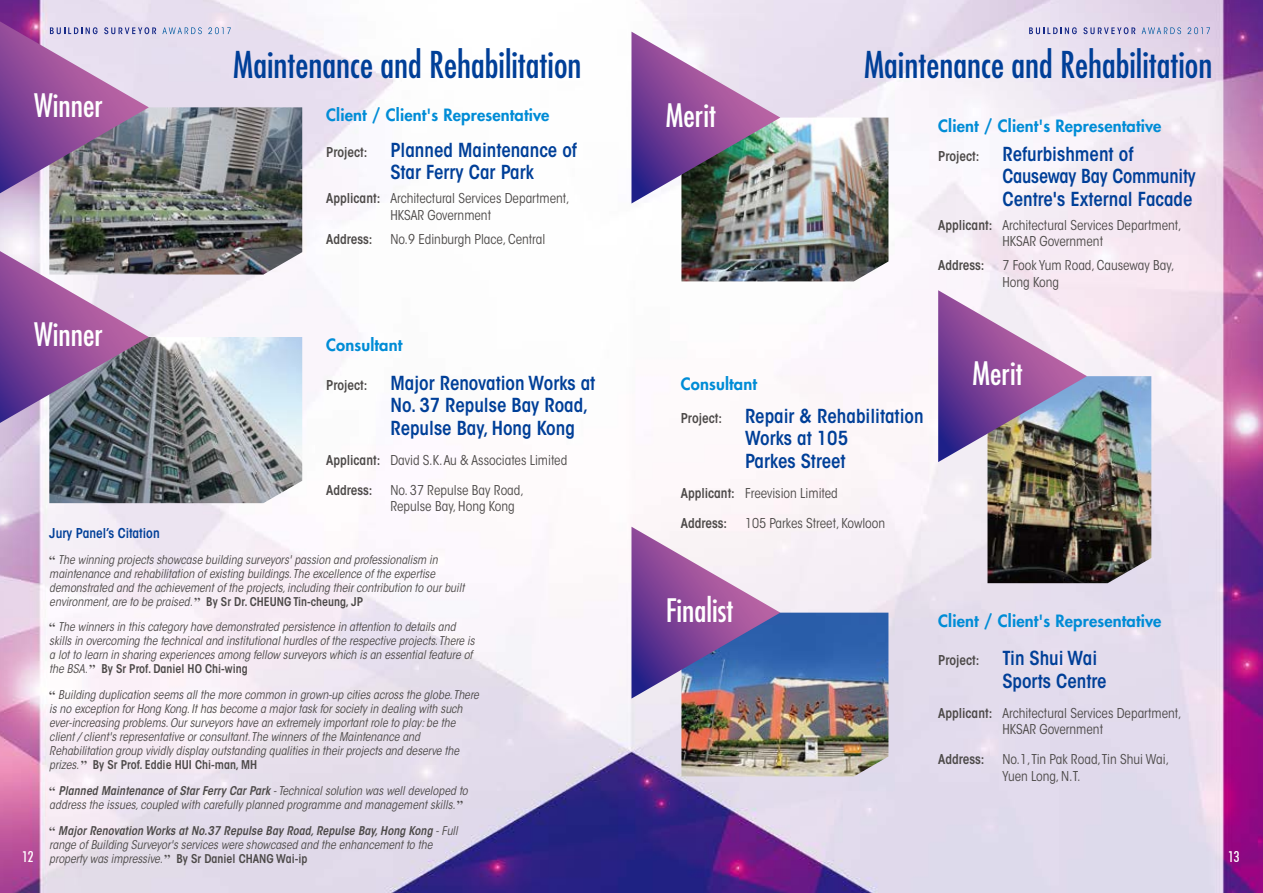
<style>
.page{position:relative;width:1263px;height:893px;background:#fff}
.page>*{position:absolute;margin:0;border:0;box-sizing:border-box;transform-origin:0 0}
.t1{font:condensed 36px "Futura Std";color:#003f98}
.t2{font:condensed 31.5px "Futura Std";color:#fff}
.t3{font:600 condensed 19.2px/22.5px "ITC Avant Garde Std";color:#003f98}
.t4{font:800 16.5px "Futura Std";letter-spacing:.01em;color:#008cd6}
.t5{font:500 condensed 15px "Futura BT";color:#fff}
.t6{font:condensed 13.5px/16.5px "ITC Avant Garde Std";color:#4c4948}
.t7{font:600 condensed 13.5px "ITC Avant Garde Std";color:#4c4948}
.t8{font:600 condensed 13.5px "ITC Avant Garde Std";color:#003f98}
.t9{font:italic condensed 12px/14px "ITC Avant Garde Std";color:#4c4948}
.s1{font-size:13.5px;color:#4c4948}
.s2{font-weight:600}
.s3{font-family:"Times";font-weight:700;font-style:normal;font-stretch:normal}
.s4{font-weight:600;font-style:normal}
</style>
<div class="page">
<img style="left:0;top:0;width:1263px;height:893px">
<img style="left:987px;top:376px;width:164px;height:207px">
<img style="left:681px;top:118px;width:207px;height:163px">
<img style="left:681px;top:613px;width:207px;height:163px">
<svg style="left:162px;top:27px;width:40px;height:7px"></svg>
<svg style="left:208px;top:27px;width:23px;height:7px"></svg>
<svg style="left:1029px;top:27px;width:48px;height:7px"></svg>
<svg style="left:1083px;top:27px;width:52px;height:7px"></svg>
<svg style="left:1142px;top:27px;width:39px;height:7px"></svg>
<svg style="left:1187px;top:27px;width:23px;height:7px"></svg>
<img style="left:631px;top:32px;width:149px;height:171px">
<img style="left:938px;top:290px;width:149px;height:172px">
<svg style="left:631px;top:527px;width:149px;height:172px"></svg>
<img style="left:49px;top:107px;width:253px;height:168px">
<img style="left:49px;top:337px;width:253px;height:166px">
<svg style="left:0;top:21px;width:156px;height:172px;background:#9c78a7"></svg>
<svg style="left:0;top:251px;width:149px;height:172px;background:#90709c"></svg>
<h2 class="t2" style="left:34px;top:86px;width:70px">Winner</h2>
<h2 class="t2" style="left:34px;top:316px;width:70px">Winner</h2>
<h1 class="t1" style="left:233px;top:43px;width:350px">Maintenance and Rehabilitation</h1>
<h1 class="t1" style="left:864px;top:43px;width:350px">Maintenance and Rehabilitation</h1>
<h3 class="t4" style="left:326px;top:105px;width:225px">Client / Client's Representative</h3>
<h3 class="t3" style="left:390px;top:138px;width:188px;text-indent:-64px"><span class="s1">Project:</span> Planned Maintenance of<br>Star Ferry Car Park</h3>
<p class="t6" style="left:390px;top:190px;width:181px;text-indent:-64px"><span class="s2">Applicant:</span> Architectural Services Department,<br>HKSAR Government</p>
<p class="t7" style="left:326px;top:230px;width:48px">Address:</p>
<p class="t6" style="left:390px;top:231px;width:156px">No.9 Edinburgh Place, Central</p>
<h3 class="t4" style="left:326px;top:334px;width:78px">Consultant</h3>
<h2 class="t2" style="left:666px;top:96px;width:52px">Merit</h2>
<h3 class="t4" style="left:938px;top:115px;width:225px">Client / Client's Representative</h3>
<h3 class="t3" style="left:1002px;top:143px;width:195px;text-indent:-64px"><span class="s1">Project:</span> Refurbishment of<br>Causeway Bay Community<br>Centre's External Facade</h3>
<p class="t6" style="left:1002px;top:217px;width:181px;text-indent:-64px"><span class="s2">Applicant:</span> Architectural Services Department,<br>HKSAR Government</p>
<p class="t7" style="left:938px;top:257px;width:48px">Address:</p>
<p class="t6" style="left:1002px;top:257px;width:174px">7 Fook Yum Road, Causeway Bay,<br>Hong Kong</p>
<h2 class="t2" style="left:972px;top:355px;width:52px">Merit</h2>
<h3 class="t3" style="left:390px;top:371px;width:206px;text-indent:-64px"><span class="s1">Project:</span> Major Renovation Works at<br>No. 37 Repulse Bay Road,<br>Repulse Bay, Hong Kong</h3>
<p class="t6" style="left:326px;top:452px;width:243px"><span class="s2">Applicant:</span> David S.K. Au &amp; Associates Limited</p>
<p class="t7" style="left:326px;top:481px;width:48px">Address:</p>
<p class="t6" style="left:390px;top:482px;width:135px">No. 37 Repulse Bay Road,<br>Repulse Bay, Hong Kong</p>
<h3 class="t4" style="left:681px;top:374px;width:78px">Consultant</h3>
<h3 class="t3" style="left:745px;top:405px;width:180px;text-indent:-64px"><span class="s1">Project:</span> Repair &amp; Rehabilitation<br>Works at 105<br>Parkes Street</h3>
<p class="t6" style="left:681px;top:485px;width:159px"><span class="s2">Applicant:</span> Freevision Limited</p>
<p class="t7" style="left:681px;top:515px;width:48px">Address:</p>
<p class="t6" style="left:745px;top:515px;width:142px">105 Parkes Street, Kowloon</p>
<p class="t8" style="left:49px;top:524px;width:112px">Jury Panel’s Citation</p>
<p class="t9" style="left:49px;top:553px;width:417px"><span class="s3">“</span> The winning projects showcase building surveyors' passion and professionalism in maintenance and rehabilitation of existing buildings. The excellence of the expertise demonstrated and the achievement of the projects, including their contribution to our built environment, are to be praised. <span class="s3">”</span> <span class="s4">By Sr Dr. CHEUNG Tin-cheung, JP</span></p>
<p class="t9" style="left:49px;top:620px;width:427px"><span class="s3">“</span> The winners in this category have demonstrated persistence in attention to details and skills in overcoming the technical and institutional hurdles of the respective projects. There is a lot to learn in sharing experiences among fellow surveyors which is an essential feature of the BSA. <span class="s3">”</span> <span class="s4">By Sr Prof. Daniel HO Chi-wing</span></p>
<p class="t9" style="left:49px;top:688px;width:431px"><span class="s3">“</span> Building duplication seems all the more common in grown-up cities across the globe. There is no exception for Hong Kong. It has become a major task for society in dealing with such ever-increasing problems. Our surveyors have an extremely important role to play: be the client / client's representative or consultant. The winners of the Maintenance and Rehabilitation group vividly display outstanding qualities in their projects and deserve the prizes. <span class="s3">”</span> <span class="s4">By Sr Prof. Eddie HUI Chi-man, MH</span></p>
<p class="t9" style="left:49px;top:784px;width:420px"><span class="s3">“</span> <span class="s2">Planned Maintenance of Star Ferry Car Park</span> - Technical solution was well developed to address the issues, coupled with carefully planned programme and management skills. <span class="s3">”</span></p>
<p class="t9" style="left:49px;top:824px;width:410px"><span class="s3">“</span> <span class="s2">Major Renovation Works at No.37 Repulse Bay Road, Repulse Bay, Hong Kong</span> - Full range of Building Surveyor's services were showcased and the enhancement to the property was impressive. <span class="s3">”</span> <span class="s4">By Sr Daniel CHANG Wai-ip</span></p>
<h2 class="t2" style="left:666px;top:591px;width:69px">Finalist</h2>
<h3 class="t4" style="left:938px;top:610px;width:225px">Client / Client's Representative</h3>
<h3 class="t3" style="left:1002px;top:647px;width:106px;text-indent:-64px"><span class="s1">Project:</span> Tin Shui Wai<br>Sports Centre</h3>
<p class="t6" style="left:1002px;top:705px;width:181px;text-indent:-64px"><span class="s2">Applicant:</span> Architectural Services Department,<br>HKSAR Government</p>
<p class="t7" style="left:938px;top:751px;width:48px">Address:</p>
<p class="t6" style="left:1002px;top:751px;width:168px">No.1, Tin Pak Road, Tin Shui Wai,<br>Yuen Long, N.T.</p>
<p class="t5" style="left:22px;top:847px;width:13px">12</p>
<p class="t5" style="left:1228px;top:847px;width:13px">13</p>
</div>
